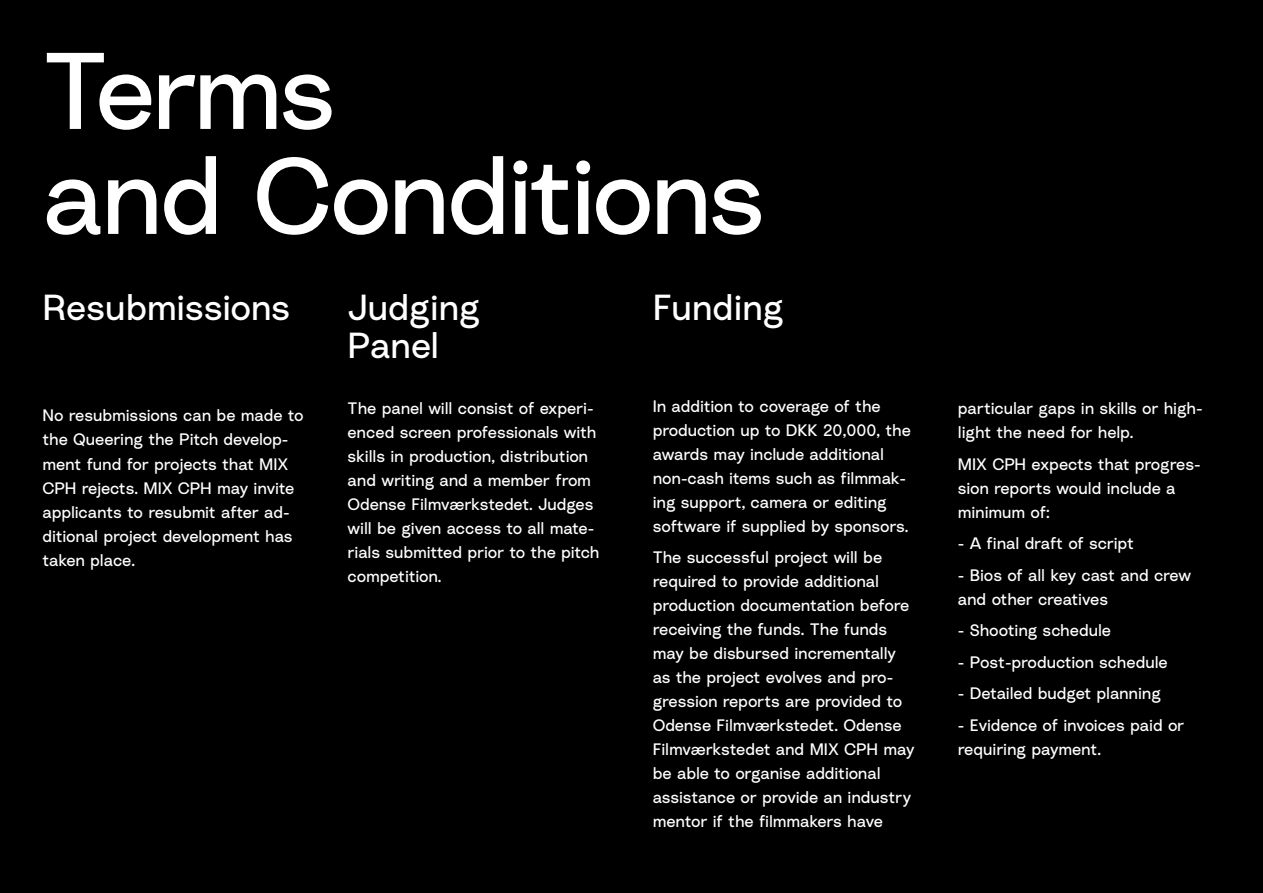
<style>
.page{position:relative;width:1263px;height:893px;background:#000}
.page>*{position:absolute;margin:0;border:0;box-sizing:border-box;transform-origin:0 0}
.t1{font:108px/105px "Radial";letter-spacing:-.035em;color:#fff}
.t2{font:36px/37.5px "Radial";letter-spacing:-.01em;color:#fff}
.t3{font:16.5px/24px "Radial";letter-spacing:-.01em;color:#fff}
</style>
<div class="page">
<h1 class="t1" style="left:43px;top:35px;width:724px">Terms<br>and Conditions</h1>
<h2 class="t2" style="left:43px;top:288px;width:249px">Resubmissions</h2>
<p class="t3" style="left:43px;top:403px;width:263px">No resubmissions can be made to the Queering the Pitch develop&shy;ment fund for projects that MIX<br>CPH rejects. MIX CPH may invite applicants to resubmit after ad&shy;ditional project development has taken place.</p>
<h2 class="t2" style="left:348px;top:288px;width:134px">Judging<br>Panel</h2>
<h2 class="t2" style="left:653px;top:288px;width:132px">Funding</h2>
<p class="t3" style="left:348px;top:396px;width:253px">The panel will consist of experi&shy;enced screen professionals with skills in production, distribution and writing and a member from<br>Odense Filmværkstedet. Judges will be given access to all mate&shy;rials submitted prior to the pitch competition.</p>
<p class="t3" style="left:653px;top:393px;width:260px">In addition to coverage of the production up to DKK 20,000, the awards may include additional non-cash items such as filmmak&shy;ing support, camera or editing software if supplied by sponsors.</p>
<p class="t3" style="left:653px;top:545px;width:263px">The successful project will be required to provide additional production documentation before receiving the funds. The funds may be disbursed incrementally as the project evolves and pro&shy;gression reports are provided to<br>Odense Filmværkstedet. Odense<br>Filmværkstedet and MIX CPH may be able to organise additional assistance or provide an industry mentor if the filmmakers have</p>
<p class="t3" style="left:958px;top:396px;width:246px">particular gaps in skills or high&shy;light the need for help.</p>
<p class="t3" style="left:958px;top:451px;width:244px">MIX CPH expects that progres&shy;sion reports would include a minimum of:</p>
<p class="t3" style="left:958px;top:531px;width:178px">- A final draft of script</p>
<p class="t3" style="left:958px;top:562px;width:235px">- Bios of all key cast and crew and other creatives</p>
<p class="t3" style="left:958px;top:618px;width:155px">- Shooting schedule</p>
<p class="t3" style="left:958px;top:649px;width:211px">- Post-production schedule</p>
<p class="t3" style="left:958px;top:681px;width:204px">- Detailed budget planning</p>
<p class="t3" style="left:958px;top:712px;width:228px">- Evidence of invoices paid or requiring payment.</p>
</div>
